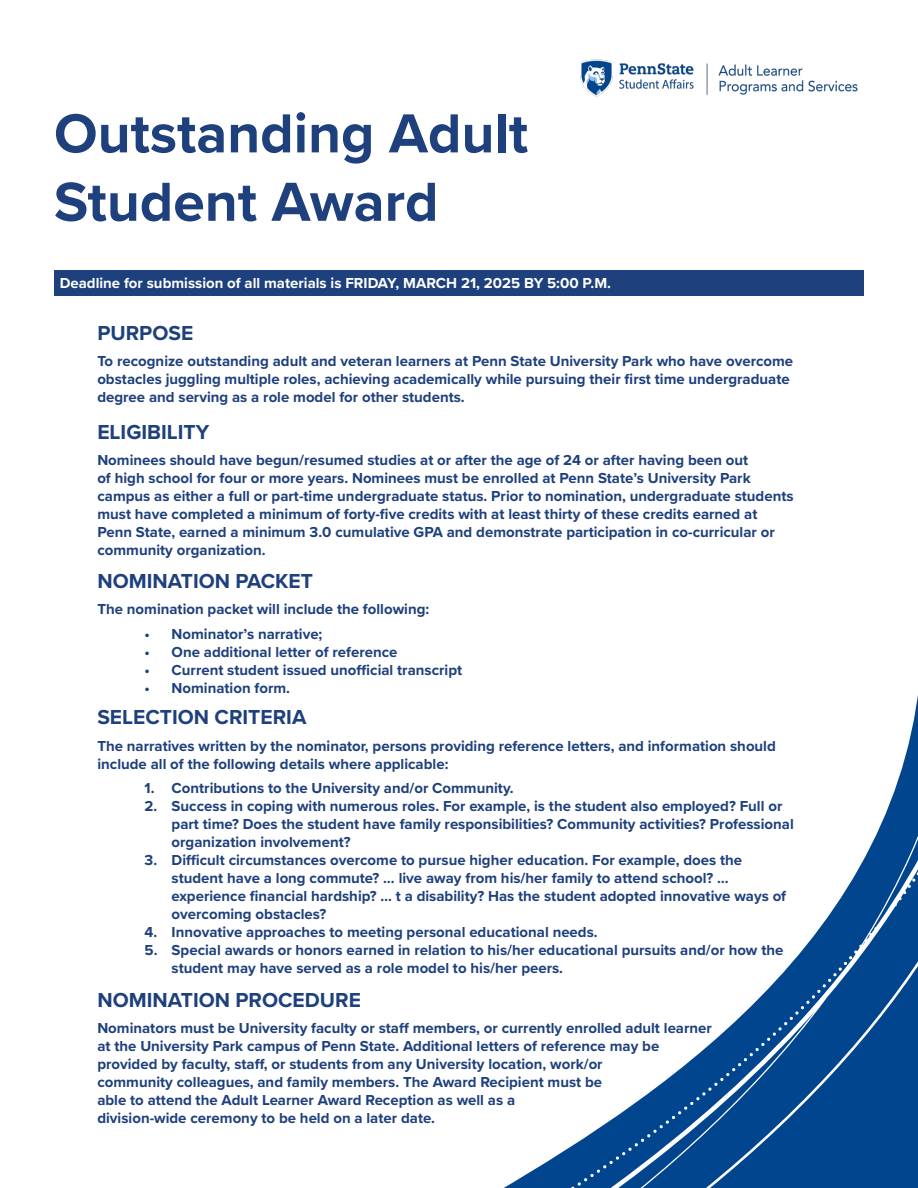
<style>
.page{position:relative;width:918px;height:1188px;background:#fff}
.page>*{position:absolute;margin:0;border:0;box-sizing:border-box;transform-origin:0 0}
.t1{font:700 57px "Proxima Nova";color:#1e407c}
.H3{font:700 21px "Proxima Nova";color:#1e407c}
.t2{font:700 15px/18px "Proxima Nova";color:#1e407c}
.H4{font:700 15px "Proxima Nova";color:#fff}
</style>
<div class="page">
<svg style="left:504px;top:695px;width:414px;height:493px"></svg>
<img style="left:580px;top:59px;width:278px;height:38px">
<div style="left:54px;top:270px;width:810px;height:26px;background:#1e407c"></div>
<h2 class="t1" style="left:54px;top:91px;width:476px">Outstanding Adult</h2>
<h2 class="t1" style="left:54px;top:159px;width:386px">Student Award</h2>
<h3 class="H4" style="left:60px;top:271px;width:553px">Deadline for submission of all materials is FRIDAY, MARCH 21, 2025 BY 5:00 P.M.</h3>
<h2 class="H3" style="left:97px;top:318px;width:97px">PURPOSE</h2>
<p class="t2" style="left:97px;top:352px;width:697px">To recognize outstanding adult and veteran learners at Penn State University Park who have overcome obstacles juggling multiple roles, achieving academically while pursuing their first time undergraduate degree and serving as a role model for other students.</p>
<h2 class="H3" style="left:97px;top:416px;width:114px">ELIGIBILITY</h2>
<p class="t2" style="left:97px;top:451px;width:698px">Nominees should have begun/resumed studies at or after the age of 24 or after having been out<br>of high school for four or more years. Nominees must be enrolled at Penn State’s University Park campus as either a full or part-time undergraduate status. Prior to nomination, undergraduate students must have completed a minimum of forty-five credits with at least thirty of these credits earned at Penn State, earned a minimum 3.0 cumulative GPA and demonstrate participation in co-curricular or community organization.</p>
<h2 class="H3" style="left:97px;top:566px;width:217px">NOMINATION PACKET</h2>
<p class="t2" style="left:97px;top:600px;width:333px">The nomination packet will include the following:</p>
<p class="t2" style="left:145px;top:625px;width:179px">• Nominator’s narrative;</p>
<p class="t2" style="left:145px;top:643px;width:254px">• One additional letter of reference</p>
<p class="t2" style="left:145px;top:661px;width:319px">• Current student issued unofficial transcript</p>
<p class="t2" style="left:145px;top:679px;width:147px">• Nomination form.</p>
<h2 class="H3" style="left:97px;top:701px;width:210px">SELECTION CRITERIA</h2>
<p class="t2" style="left:97px;top:736px;width:680px">The narratives written by the nominator, persons providing reference letters, and information should include all of the following details where applicable:</p>
<p class="t2" style="left:145px;top:779px;width:371px">1. Contributions to the University and/or Community.</p>
<p class="t2" style="left:172px;top:797px;width:624px;text-indent:-27px">2. Success in coping with numerous roles. For example, is the student also employed? Full or part time? Does the student have family responsibilities? Community activities? Professional organization involvement?</p>
<p class="t2" style="left:172px;top:851px;width:616px;text-indent:-27px">3. Difficult circumstances overcome to pursue higher education. For example, does the student have a long commute? … live away from his/her family to attend school? … experience financial hardship? … t a disability? Has the student adopted innovative ways of overcoming obstacles?</p>
<p class="t2" style="left:145px;top:923px;width:455px">4. Innovative approaches to meeting personal educational needs.</p>
<p class="t2" style="left:172px;top:941px;width:613px;text-indent:-27px">5. Special awards or honors earned in relation to his/her educational pursuits and/or how the student may have served as a role model to his/her peers.</p>
<h2 class="H3" style="left:97px;top:984px;width:265px">NOMINATION PROCEDURE</h2>
<p class="t2" style="left:97px;top:1019px;width:616px">Nominators must be University faculty or staff members, or currently enrolled adult learner</p>
<p class="t2" style="left:97px;top:1037px;width:563px">at the University Park campus of Penn State. Additional letters of reference may be</p>
<p class="t2" style="left:97px;top:1055px;width:507px">provided by faculty, staff, or students from any University location, work/or</p>
<p class="t2" style="left:97px;top:1073px;width:506px">community colleagues, and family members. The Award Recipient must be</p>
<p class="t2" style="left:97px;top:1091px;width:419px">able to attend the Adult Learner Award Reception as well as a</p>
<p class="t2" style="left:97px;top:1109px;width:339px">division-wide ceremony to be held on a later date.</p>
</div>
